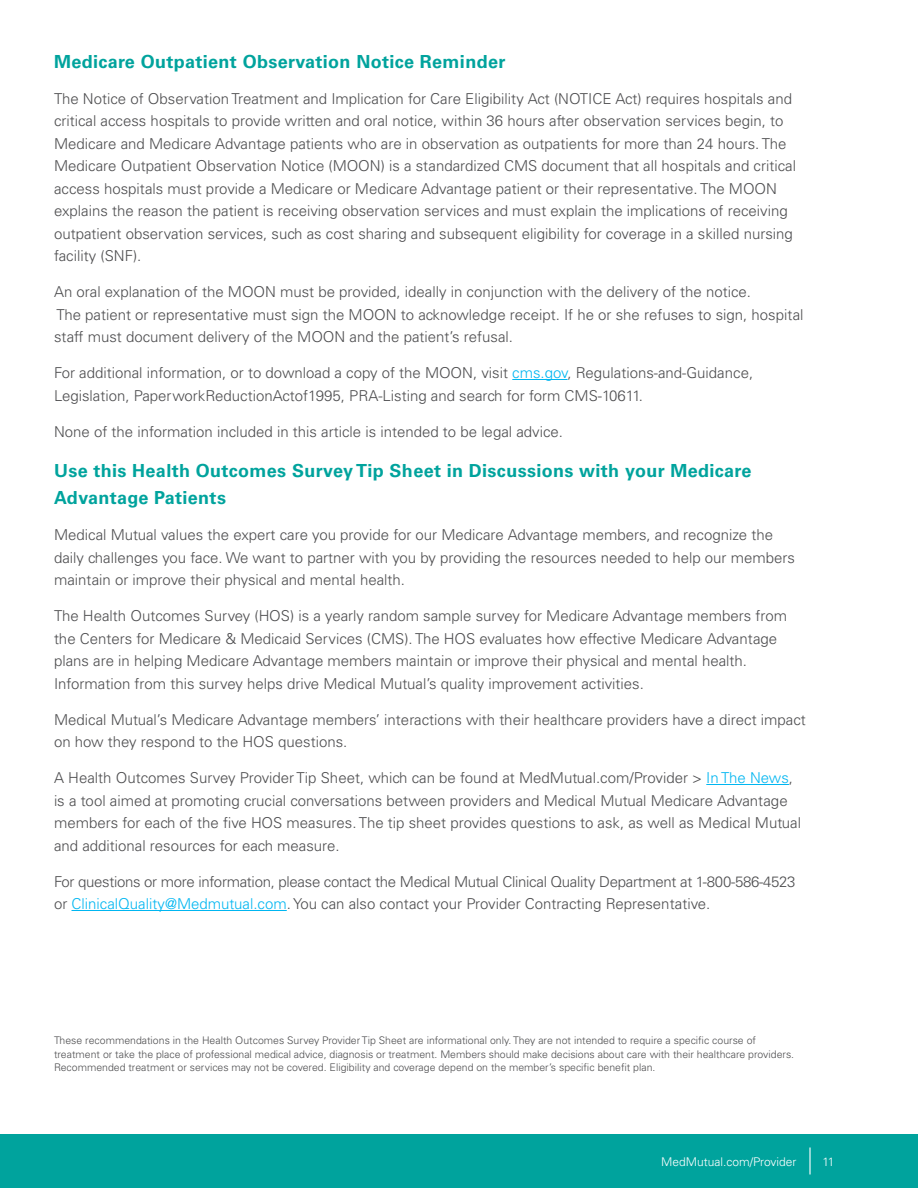
<style>
.page{position:relative;width:918px;height:1188px;background:#fff}
.page>*{position:absolute;margin:0;border:0;box-sizing:border-box;transform-origin:0 0}
.t1{font:700 18px/27px "Univers LT Std";letter-spacing:.02em;color:#00a39d}
.t2{font:300 15px/22.5px "Univers LT Std";color:#4d4d4f}
.t3{font:300 15px/22.5px "Univers LT Std";letter-spacing:-.02em;color:#4d4d4f}
.t4{font:300 12px "Univers LT Std";color:#fff}
.t5{font:300 10.5px/13.5px "Univers LT Std";color:#4d4d4f}
.s1{color:#00b6f1}
</style>
<div class="page">
<div style="left:0;top:1134px;width:918px;height:54px;background:#00a39d"></div>
<hr style="left:809px;top:1148px;width:2px;height:26px;background:#fff">
<hr style="left:512px;top:379px;width:56px;height:1px;background:#00b6f1">
<hr style="left:706px;top:784px;width:83px;height:1px;background:#00b6f1">
<hr style="left:72px;top:910px;width:215px;height:1px;background:#00b6f1">
<p class="t1" style="left:54px;top:48px;width:453px">Medicare Outpatient Observation Notice Reminder</p>
<p class="t2" style="left:54px;top:87px;width:744px">The Notice of Observation Treatment and Implication for Care Eligibility Act (NOTICE Act) requires hospitals and critical access hospitals to provide written and oral notice, within 36 hours after observation services begin, to Medicare and Medicare Advantage patients who are in observation as outpatients for more than 24 hours. The Medicare Outpatient Observation Notice (MOON) is a standardized CMS document that all hospitals and critical access hospitals must provide a Medicare or Medicare Advantage patient or their representative. The MOON explains the reason the patient is receiving observation services and must explain the implications of receiving outpatient observation services, such as cost sharing and subsequent eligibility for coverage in a skilled nursing facility (SNF).</p>
<p class="t2" style="left:54px;top:280px;width:751px">An oral explanation of the MOON must be provided, ideally in conjunction with the delivery of the notice.<br>The patient or representative must sign the MOON to acknowledge receipt. If he or she refuses to sign, hospital staff must document delivery of the MOON and the patient’s refusal.</p>
<p class="t2" style="left:54px;top:361px;width:701px">For additional information, or to download a copy of the MOON, visit <span class="s1">cms.gov</span>, Regulations-and-Guidance,<br>Legislation, PaperworkReductionActof1995, PRA-Listing and search for form CMS-10611.</p>
<p class="t2" style="left:54px;top:420px;width:511px">None of the information included in this article is intended to be legal advice.</p>
<p class="t1" style="left:54px;top:457px;width:699px">Use this Health Outcomes Survey Tip Sheet in Discussions with your Medicare<br>Advantage Patients</p>
<p class="t2" style="left:54px;top:523px;width:742px">Medical Mutual values the expert care you provide for our Medicare Advantage members, and recognize the daily challenges you face. We want to partner with you by providing the resources needed to help our members maintain or improve their physical and mental health.</p>
<p class="t2" style="left:54px;top:604px;width:735px">The Health Outcomes Survey (HOS) is a yearly random sample survey for Medicare Advantage members from the Centers for Medicare &amp; Medicaid Services (CMS). The HOS evaluates how effective Medicare Advantage plans are in helping Medicare Advantage members maintain or improve their physical and mental health.<br>Information from this survey helps drive Medical Mutual’s quality improvement activities.</p>
<p class="t2" style="left:54px;top:708px;width:753px">Medical Mutual’s Medicare Advantage members’ interactions with their healthcare providers have a direct impact on how they respond to the HOS questions.</p>
<p class="t2" style="left:54px;top:766px;width:749px">A Health Outcomes Survey Provider Tip Sheet, which can be found at MedMutual.com/Provider &gt; <span class="s1">In The News</span>, is a tool aimed at promoting crucial conversations between providers and Medical Mutual Medicare Advantage members for each of the five HOS measures. The tip sheet provides questions to ask, as well as Medical Mutual and additional resources for each measure.</p>
<p class="t3" style="left:54px;top:870px;width:743px">For questions or more information, please contact the Medical Mutual Clinical Quality Department at 1-800-586-4523 or <span class="s1">ClinicalQuality@Medmutual.com</span>. You can also contact your Provider Contracting Representative.</p>
<p class="t5" style="left:54px;top:1034px;width:742px">These recommendations in the Health Outcomes Survey Provider Tip Sheet are informational only. They are not intended to require a specific course of treatment or take the place of professional medical advice, diagnosis or treatment. Members should make decisions about care with their healthcare providers.<br>Recommended treatment or services may not be covered. Eligibility and coverage depend on the member’s specific benefit plan.</p>
<p class="t4" style="left:661px;top:1154px;width:137px">MedMutual.com/Provider</p>
<p class="t4" style="left:823px;top:1154px;width:13px">11</p>
</div>
